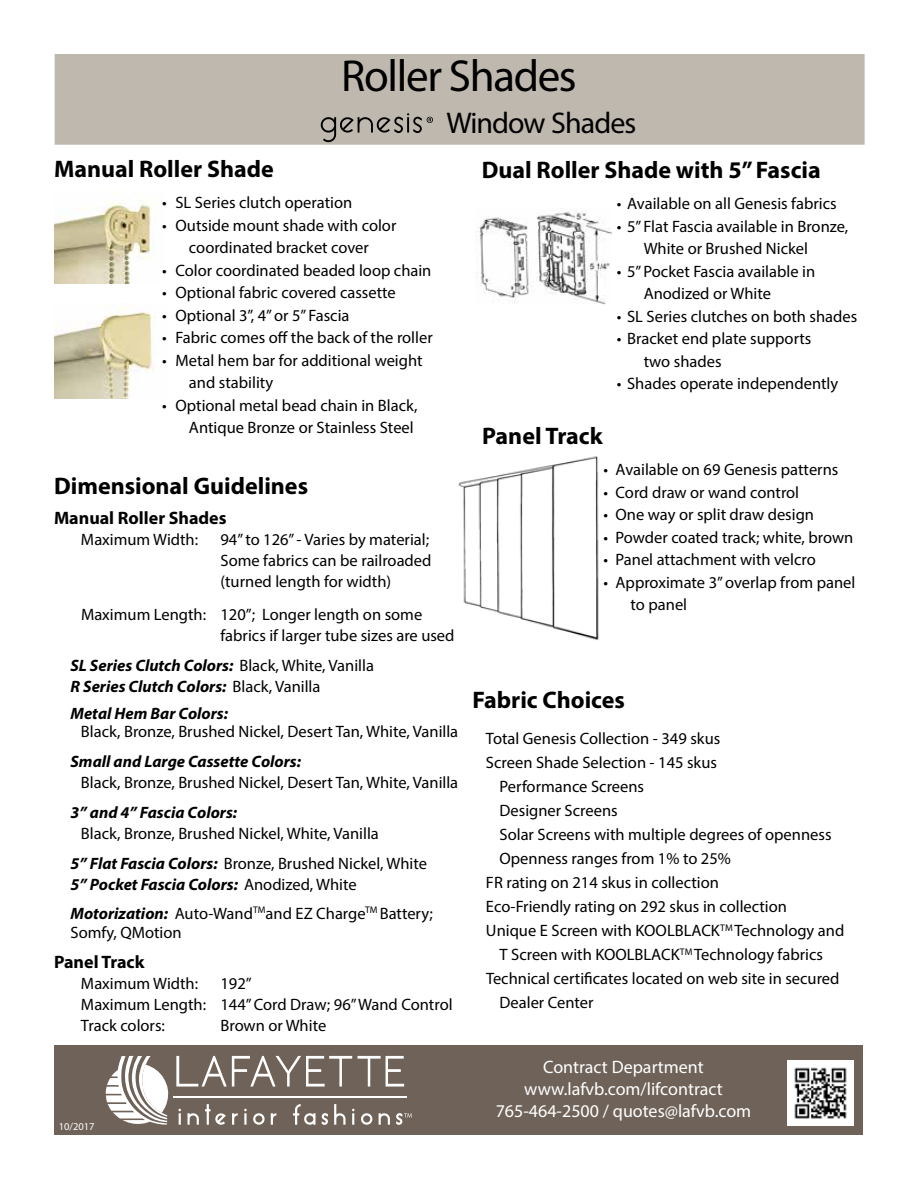
<style>
.page{position:relative;width:918px;height:1188px;background:#fff}
.page>*{position:absolute;margin:0;border:0;box-sizing:border-box;transform-origin:0 0}
.t1{font:45px "Myriad Pro";letter-spacing:-.03em;color:#000}
.t2{font:30px "Myriad Pro";letter-spacing:-.03em;color:#000}
.t3{font:700 24px "Myriad Pro";color:#000}
.t4{font:18px/21.6px "Myriad Pro";color:#fff;text-align:center}
.t5{font:700 18px "Myriad Pro";color:#000}
.t6{font:16.5px/22.5px "Myriad Pro";color:#000}
.t7{font:italic 700 16.5px/21px "Myriad Pro";color:#000}
.t8{font:10.5px "Myriad Pro";color:#fff}
.s1{font-weight:400;font-style:normal}
.s2{font-weight:700;font-style:italic}
</style>
<div class="page">
<div style="left:55px;top:54px;width:810px;height:91px;background:#bfb8af;border:2px solid #bfb8af"></div>
<svg style="left:321px;top:113px;width:112px;height:29px"></svg>
<img style="left:54px;top:305px;width:101px;height:93px">
<img style="left:54px;top:200px;width:101px;height:83px">
<img style="left:458px;top:456px;width:141px;height:185px">
<img style="left:476px;top:211px;width:135px;height:93px">
<div style="left:54px;top:1046px;width:808px;height:89px;background:#6e6259"></div>
<svg style="left:178px;top:1108px;width:3px;height:17px"></svg>
<svg style="left:187px;top:1113px;width:12px;height:12px"></svg>
<svg style="left:205px;top:1104px;width:21px;height:21px"></svg>
<svg style="left:232px;top:1113px;width:6px;height:12px"></svg>
<svg style="left:244px;top:1108px;width:3px;height:17px"></svg>
<svg style="left:253px;top:1113px;width:12px;height:12px"></svg>
<svg style="left:271px;top:1113px;width:5px;height:12px"></svg>
<svg style="left:293px;top:1104px;width:23px;height:21px"></svg>
<svg style="left:322px;top:1113px;width:6px;height:12px"></svg>
<svg style="left:334px;top:1104px;width:12px;height:21px"></svg>
<svg style="left:352px;top:1108px;width:3px;height:17px"></svg>
<svg style="left:361px;top:1113px;width:11px;height:12px"></svg>
<svg style="left:379px;top:1113px;width:11px;height:12px"></svg>
<hr style="left:173px;top:1096px;width:234px;height:2px;background:#fff">
<svg style="left:176px;top:1056px;width:176px;height:31px"></svg>
<svg style="left:358px;top:1056px;width:46px;height:31px"></svg>
<svg style="left:106px;top:1056px;width:63px;height:69px"></svg>
<svg style="left:396px;top:1113px;width:16px;height:12px"></svg>
<img style="left:788px;top:1060px;width:65px;height:66px">
<h1 class="t1" style="left:341px;top:48px;width:237px">Roller Shades</h1>
<h2 class="t2" style="left:446px;top:104px;width:192px">Window Shades</h2>
<h3 class="t3" style="left:54px;top:153px;width:221px">Manual Roller Shade</h3>
<p class="t6" style="left:162px;top:191px;width:192px">• SL Series clutch operation</p>
<p class="t6" style="left:162px;top:214px;width:236px;text-align:center">• Outside mount shade with color coordinated bracket cover</p>
<p class="t6" style="left:162px;top:259px;width:271px">• Color coordinated beaded loop chain</p>
<p class="t6" style="left:162px;top:281px;width:235px">• Optional fabric covered cassette</p>
<p class="t6" style="left:162px;top:304px;width:189px">• Optional 3”, 4” or 5” Fascia</p>
<p class="t6" style="left:162px;top:326px;width:272px">• Fabric comes off the back of the roller</p>
<p class="t6" style="left:189px;top:349px;width:235px;text-indent:-27px">• Metal hem bar for additional weight and stability</p>
<p class="t6" style="left:162px;top:394px;width:257px;text-align:right">• Optional metal bead chain in Black,<br>Antique Bronze or Stainless Steel</p>
<h3 class="t3" style="left:54px;top:470px;width:256px">Dimensional Guidelines</h3>
<p class="t5" style="left:54px;top:506px;width:174px">Manual Roller Shades</p>
<p class="t6" style="left:81px;top:528px;width:119px">Maximum Width:</p>
<p class="t6" style="left:221px;top:528px;width:213px;line-height:21px">94” to 126” - Varies by material;<br>Some fabrics can be railroaded (turned length for width)</p>
<p class="t6" style="left:220px;top:603px;width:236px;line-height:21px;text-indent:-140px">Maximum Length: 120”; Longer length on some fabrics if larger tube sizes are used</p>
<p class="t7" style="left:70px;top:654px;width:305px">SL Series Clutch Colors: <span class="s1">Black, White, Vanilla<br></span>R Series Clutch Colors: <span class="s1">Black, Vanilla</span></p>
<p class="t7" style="left:70px;top:702px;width:159px">Metal Hem Bar Colors:</p>
<p class="t6" style="left:81px;top:720px;width:379px">Black, Bronze, Brushed Nickel, Desert Tan, White, Vanilla</p>
<p class="t7" style="left:70px;top:750px;width:232px">Small and Large Cassette Colors:</p>
<p class="t6" style="left:81px;top:771px;width:379px">Black, Bronze, Brushed Nickel, Desert Tan, White, Vanilla</p>
<p class="t7" style="left:70px;top:801px;width:168px">3” and 4” Fascia Colors:</p>
<p class="t6" style="left:70px;top:818px;width:358px;line-height:30px;text-indent:10px">Black, Bronze, Brushed Nickel, White, Vanilla<br><span class="s2">5” Flat Fascia Colors:</span> Bronze, Brushed Nickel, White</p>
<p class="t6" style="left:70px;top:870px;width:364px;line-height:28.8px"><span class="s2">5” Pocket Fascia Colors:</span> Anodized, White<br><span class="s2">Motorization:</span> Auto-Wand<sup>TM</sup>and EZ Charge<sup>TM</sup> Battery;</p>
<p class="t6" style="left:70px;top:921px;width:113px">Somfy, QMotion</p>
<p class="t5" style="left:54px;top:951px;width:92px">Panel Track</p>
<p class="t6" style="left:81px;top:972px;width:119px">Maximum Width:</p>
<p class="t6" style="left:81px;top:973px;width:373px;line-height:21px;text-indent:140px">192”<br>Maximum Length: 144” Cord Draw; 96” Wand Control<br>Track colors:</p>
<p class="t6" style="left:221px;top:1014px;width:107px">Brown or White</p>
<p class="t8" style="left:59px;top:1120px;width:37px">10/2017</p>
<h3 class="t3" style="left:482px;top:154px;width:341px">Dual Roller Shade with 5” Fascia</h3>
<p class="t6" style="left:617px;top:192px;width:222px">• Available on all Genesis fabrics</p>
<p class="t6" style="left:644px;top:215px;width:206px;text-indent:-27px">• 5” Flat Fascia available in Bronze,<br>White or Brushed Nickel</p>
<p class="t6" style="left:644px;top:260px;width:173px;text-indent:-27px">• 5” Pocket Fascia available in<br>Anodized or White</p>
<p class="t6" style="left:617px;top:305px;width:242px">• SL Series clutches on both shades</p>
<p class="t6" style="left:644px;top:327px;width:169px;text-indent:-27px">• Bracket end plate supports two shades</p>
<p class="t6" style="left:617px;top:372px;width:223px">• Shades operate independently</p>
<h3 class="t3" style="left:482px;top:420px;width:122px">Panel Track</h3>
<p class="t6" style="left:604px;top:458px;width:236px">• Available on 69 Genesis patterns</p>
<p class="t6" style="left:604px;top:481px;width:197px">• Cord draw or wand control</p>
<p class="t6" style="left:604px;top:503px;width:212px">• One way or split draw design</p>
<p class="t6" style="left:604px;top:526px;width:251px">• Powder coated track; white, brown</p>
<p class="t6" style="left:604px;top:548px;width:214px">• Panel attachment with velcro</p>
<p class="t6" style="left:631px;top:571px;width:226px;text-indent:-27px">• Approximate 3” overlap from panel to panel</p>
<h3 class="t3" style="left:472px;top:684px;width:154px">Fabric Choices</h3>
<p class="t6" style="left:486px;top:727px;width:236px">Total Genesis Collection - 349 skus</p>
<p class="t6" style="left:486px;top:751px;width:233px">Screen Shade Selection - 145 skus</p>
<p class="t6" style="left:499px;top:775px;width:146px">Performance Screens</p>
<p class="t6" style="left:499px;top:799px;width:120px">Designer Screens</p>
<p class="t6" style="left:499px;top:823px;width:334px">Solar Screens with multiple degrees of openness</p>
<p class="t6" style="left:499px;top:847px;width:233px">Openness ranges from 1% to 25%</p>
<p class="t6" style="left:486px;top:871px;width:234px">FR rating on 214 skus in collection</p>
<p class="t6" style="left:486px;top:895px;width:303px">Eco-Friendly rating on 292 skus in collection</p>
<p class="t6" style="left:486px;top:919px;width:360px">Unique E Screen with KOOLBLACK<sup>TM</sup> Technology and</p>
<p class="t6" style="left:499px;top:943px;width:325px">T Screen with KOOLBLACK<sup>TM</sup> Technology fabrics</p>
<p class="t6" style="left:486px;top:967px;width:355px">Technical certificates located on web site in secured</p>
<p class="t6" style="left:499px;top:991px;width:96px">Dealer Center</p>
<p class="t4" style="left:496px;top:1056px;width:257px">Contract Department www.lafvb.com/lifcontract<br>765-464-2500 / quotes@lafvb.com</p>
</div>
